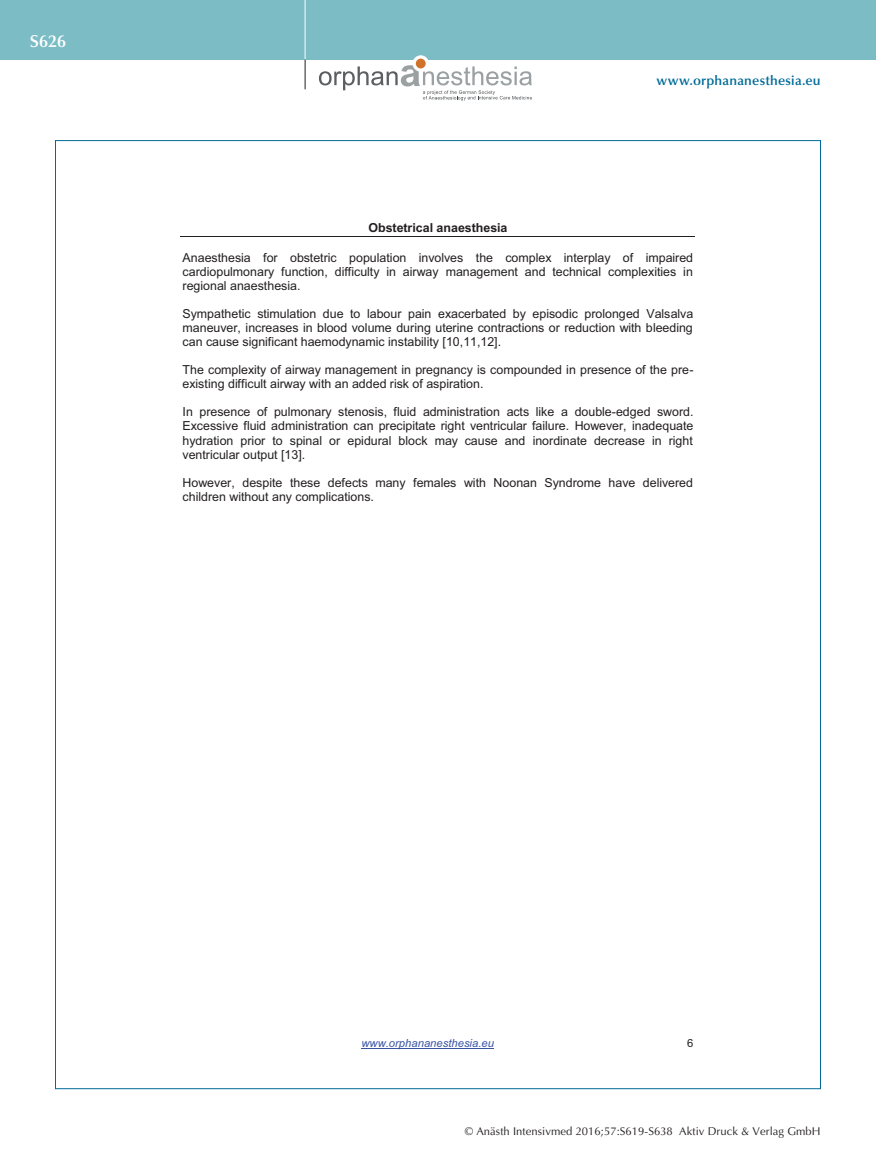
<style>
.page{position:relative;width:876px;height:1174px;background:#fff}
.page>*{position:absolute;margin:0;border:0;box-sizing:border-box;transform-origin:0 0}
.t1{font:600 17.25px "Optima";color:#fff}
.t2{font:600 13.5px "Optima";letter-spacing:.015em;color:#006b98}
.t3{font:12.45px/14.2px "Arial";color:#231f20;text-align:justify}
.t4{font:700 12.45px "Arial";color:#231f20}
.t5{font:11.25px "Optima";letter-spacing:.005em;color:#231f20}
.t6{font:italic 11.25px "Arial";color:#3853a3}
.t7{font:11.25px "Arial";color:#231f20}
</style>
<div class="page">
<div style="left:0;top:0;width:876px;height:60px;background:#7cbcc5"></div>
<hr style="left:305px;top:0;width:1px;height:60px;background:#fff">
<svg style="left:305px;top:60px;width:1px;height:29px"></svg>
<svg style="left:412px;top:55px;width:17px;height:17px"></svg>
<div style="left:416px;top:59px;width:10px;height:9px;background:#d0732a;border-radius:50%"></div>
<svg style="left:319px;top:65px;width:213px;height:35px"></svg>
<hr style="left:361px;top:1047px;width:133px;height:1px;background:#3853a3">
<hr style="left:181px;top:236px;width:514px;height:1px;background:#231f20">
<h1 class="t1" style="left:30px;top:31px;width:38px">S626</h1>
<p class="t2" style="left:656px;top:73px;width:166px">www.orphananesthesia.eu</p>
<p class="t4" style="left:368px;top:219px;width:141px">Obstetrical anaesthesia</p>
<p class="t3" style="left:183px;top:250px;width:512px">Anaesthesia for obstetric population involves the complex interplay of impaired cardiopulmonary function, difficulty in airway management and technical complexities in regional anaesthesia.</p>
<p class="t3" style="left:183px;top:306px;width:512px">Sympathetic stimulation due to labour pain exacerbated by episodic prolonged Valsalva maneuver, increases in blood volume during uterine contractions or reduction with bleeding can cause significant haemodynamic instability [10,11,12].</p>
<p class="t3" style="left:183px;top:363px;width:513px">The complexity of airway management in pregnancy is compounded in presence of the pre&shy;existing difficult airway with an added risk of aspiration.</p>
<p class="t3" style="left:183px;top:405px;width:512px">In presence of pulmonary stenosis, fluid administration acts like a double-edged sword.<br>Excessive fluid administration can precipitate right ventricular failure. However, inadequate hydration prior to spinal or epidural block may cause and inordinate decrease in right ventricular output [13].</p>
<p class="t3" style="left:183px;top:475px;width:512px">However, despite these defects many females with Noonan Syndrome have delivered children without any complications.</p>
<p class="t6" style="left:361px;top:1035px;width:134px">www.orphananesthesia.eu</p>
<p class="t7" style="left:687px;top:1035px;width:8px">6</p>
<p class="t5" style="left:465px;top:1125px;width:357px">© Anästh Intensivmed 2016;57:S619-S638 Aktiv Druck &amp; Verlag GmbH</p>
</div>
